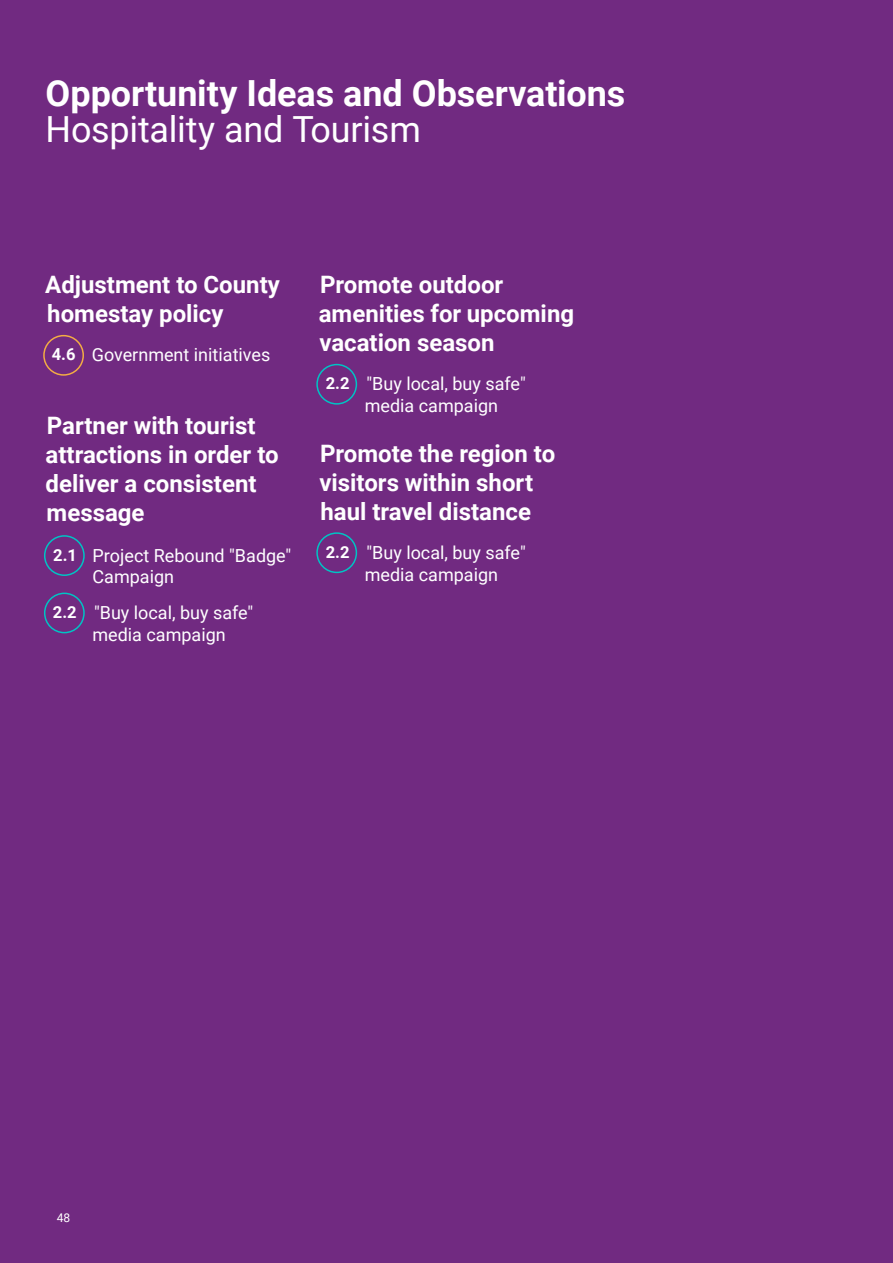
<style>
.page{position:relative;width:893px;height:1263px;background:#712a81}
.page>*{position:absolute;margin:0;border:0;box-sizing:border-box;transform-origin:0 0}
.t1{font:700 36px "Roboto";color:#fff}
.t2{font:36px "Roboto";letter-spacing:-.005em;color:#fff}
.t3{font:700 24px/28.8px "Roboto";color:#fff}
.t4{font:18px/21.6px "Roboto";color:#fff}
.t5{font:700 16.5px "Roboto";color:#fff}
.t6{font:12px "Roboto";color:#fff}
</style>
<div class="page">
<div style="left:316px;top:364px;width:41px;height:41px;border:2px solid #00c4c4;border-radius:50%"></div>
<div style="left:316px;top:532px;width:41px;height:41px;border:2px solid #00c4c4;border-radius:50%"></div>
<div style="left:44px;top:535px;width:41px;height:41px;border:2px solid #00c4c4;border-radius:50%"></div>
<div style="left:44px;top:593px;width:41px;height:40px;border:2px solid #00c4c4;border-radius:50%"></div>
<div style="left:43px;top:335px;width:41px;height:41px;border:2px solid #f3ac44;border-radius:50%"></div>
<h1 class="t1" style="left:46px;top:68px;width:581px">Opportunity Ideas and Observations</h1>
<h1 class="t2" style="left:46px;top:104px;width:377px">Hospitality and Tourism</h1>
<p class="t3" style="left:45px;top:270px;width:236px">Adjustment to County homestay policy</p>
<p class="t3" style="left:319px;top:270px;width:257px">Promote outdoor amenities for upcoming vacation season</p>
<p class="t4" style="left:92px;top:344px;width:180px">Government initiatives</p>
<p class="t5" style="left:52px;top:343px;width:25px">4.6</p>
<p class="t3" style="left:46px;top:410px;width:235px">Partner with tourist attractions in order to deliver a consistent message</p>
<p class="t5" style="left:326px;top:372px;width:25px">2.2</p>
<p class="t4" style="left:365px;top:372px;width:163px">"Buy local, buy safe" media campaign</p>
<p class="t3" style="left:319px;top:439px;width:237px">Promote the region to visitors within short haul travel distance</p>
<p class="t5" style="left:53px;top:543px;width:25px">2.1</p>
<p class="t5" style="left:326px;top:540px;width:25px">2.2</p>
<p class="t4" style="left:93px;top:544px;width:200px">Project Rebound "Badge"<br>Campaign</p>
<p class="t4" style="left:92px;top:601px;width:163px">"Buy local, buy safe" media campaign</p>
<p class="t5" style="left:53px;top:600px;width:25px">2.2</p>
<p class="t4" style="left:365px;top:541px;width:163px">"Buy local, buy safe" media campaign</p>
<p class="t6" style="left:57px;top:1209px;width:15px">48</p>
</div>
